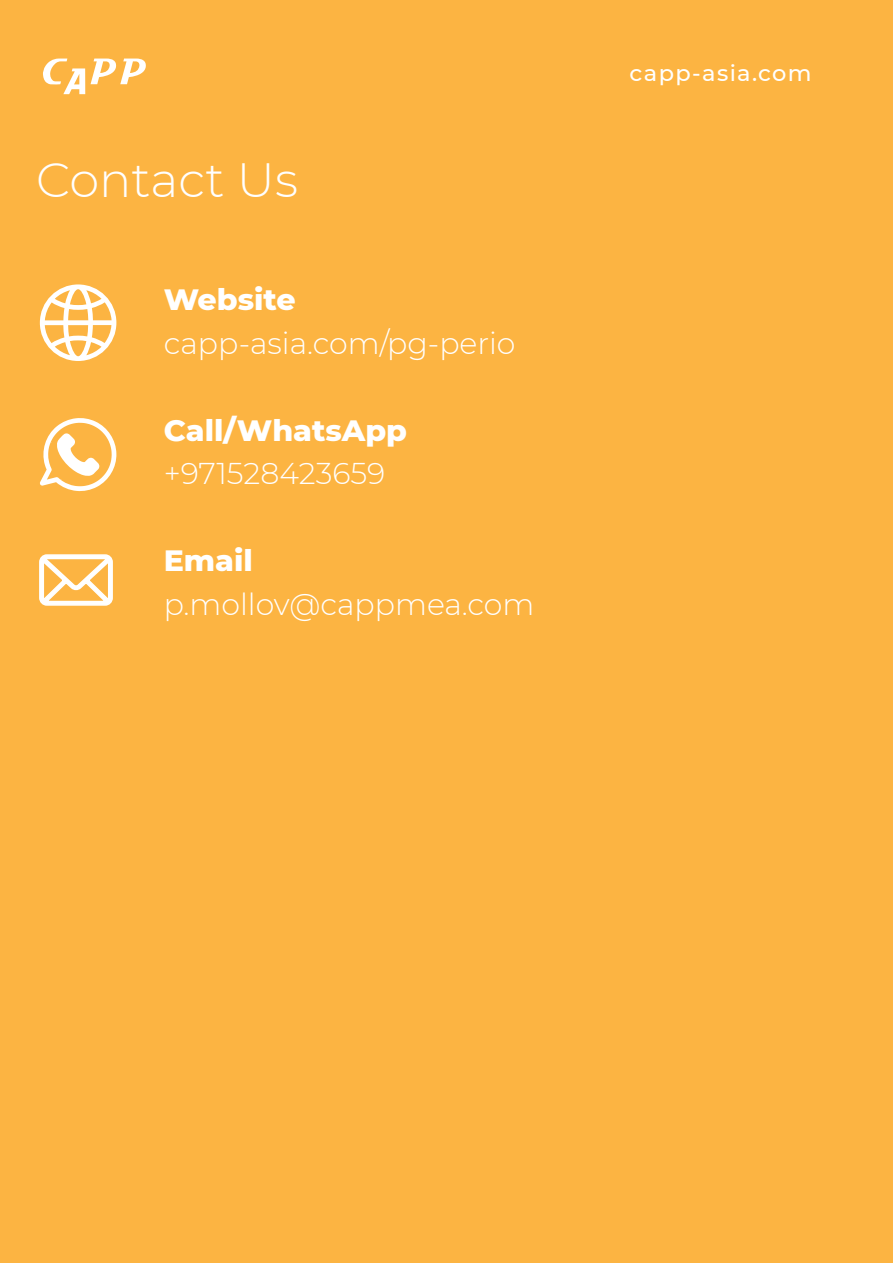
<style>
.page{position:relative;width:893px;height:1263px;background:#fcb442}
.page>*{position:absolute;margin:0;border:0;box-sizing:border-box;transform-origin:0 0}
.t1{font:300 48px "Montserrat";color:#fff}
.t2{font:300 30px "Montserrat";color:#fff}
.t3{font:800 30px "Montserrat";color:#fff}
.t4{font:500 22.5px "Montserrat";letter-spacing:.06em;color:#fff}
</style>
<div class="page">
<svg style="left:43px;top:59px;width:42px;height:35px"></svg>
<svg style="left:91px;top:59px;width:55px;height:25px"></svg>
<svg style="left:40px;top:284px;width:76px;height:77px"></svg>
<svg style="left:40px;top:418px;width:77px;height:74px"></svg>
<svg style="left:39px;top:554px;width:74px;height:52px"></svg>
<h1 class="t1" style="left:36px;top:147px;width:263px">Contact Us</h1>
<p class="t3" style="left:164px;top:278px;width:133px">Website</p>
<p class="t2" style="left:164px;top:323px;width:353px">capp-asia.com/pg-perio</p>
<p class="t3" style="left:164px;top:408px;width:245px">Call/WhatsApp</p>
<p class="t2" style="left:164px;top:453px;width:223px">+971528423659</p>
<p class="t3" style="left:164px;top:539px;width:91px">Email</p>
<p class="t2" style="left:164px;top:584px;width:372px">p.mollov@cappmea.com</p>
<p class="t4" style="left:630px;top:57px;width:184px">capp-asia.com</p>
</div>
